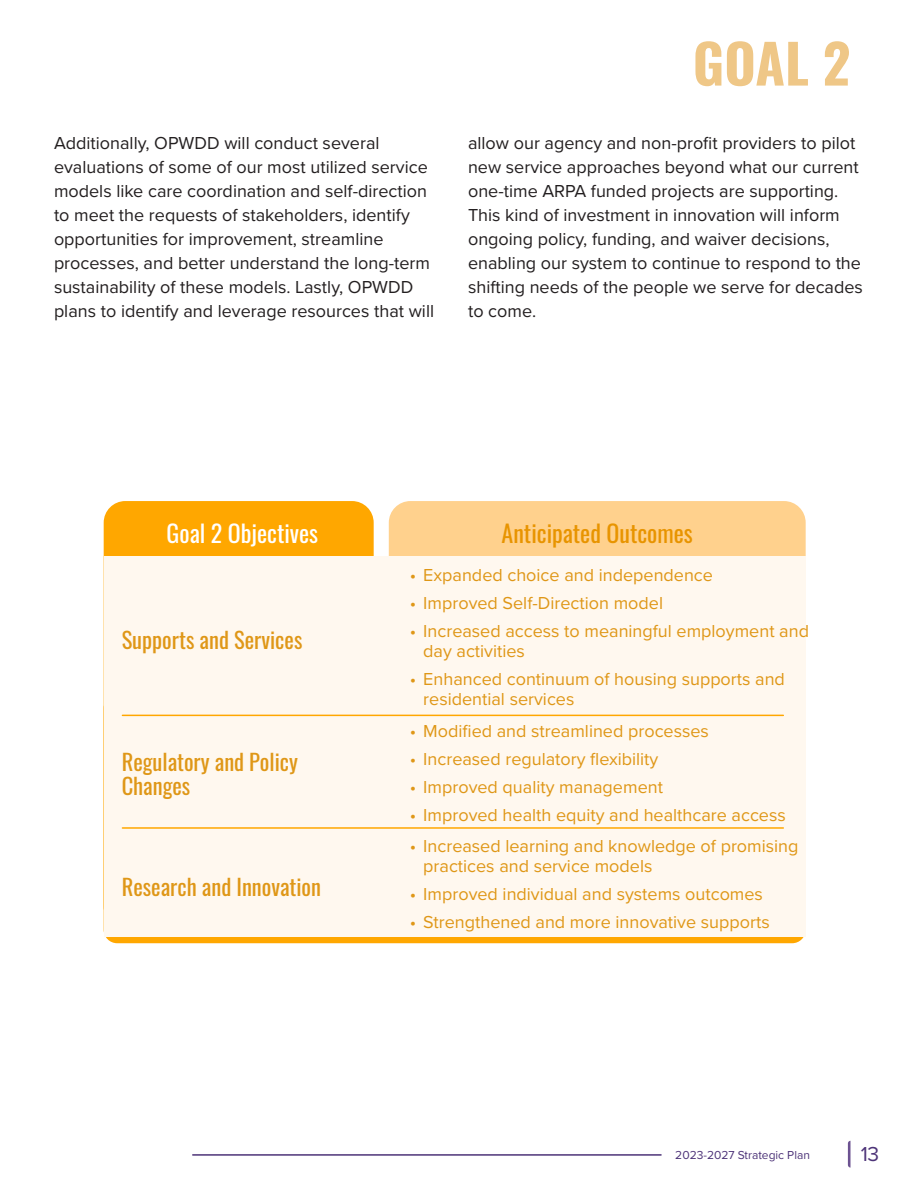
<style>
.page{position:relative;width:918px;height:1188px;background:#fff}
.page>*{position:absolute;margin:0;border:0;box-sizing:border-box;transform-origin:0 0}
.t1{font:700 54px "Oswald";color:#efc787}
.t2{font:24px "Oswald";color:#e89400}
.t3{font:24px "Oswald";color:#fff}
.t4{font:22.5px/24px "Oswald";color:#df9717}
.t5{font:21px "Proxima Nova";color:#4d3378}
.t6{font:18px/24px "Proxima Nova";color:#231f20}
.t7{font:18px/19.5px "Proxima Nova";color:#df9717}
.t8{font:12px "Proxima Nova";color:#4d3378}
</style>
<div class="page">
<hr style="left:193px;top:1154px;width:468px;height:2px;background:#4d3378">
<svg style="left:848px;top:1141px;width:3px;height:27px"></svg>
<div style="left:104px;top:694px;width:702px;height:249px;background:#ffa700;border-radius:14px"></div>
<div style="left:104px;top:501px;width:270px;height:427px;background:#ffa700;border-radius:22px"></div>
<div style="left:389px;top:501px;width:417px;height:427px;background:#ffd18d;border-radius:22px"></div>
<div style="left:104px;top:557px;width:702px;height:380px;background:#fff8ef"></div>
<hr style="left:122px;top:715px;width:661px;height:1px;background:#ffa700">
<hr style="left:122px;top:827px;width:661px;height:2px;background:#ffa700">
<h1 class="t1" style="left:693px;top:35px;width:159px">GOAL 2</h1>
<p class="t6" style="left:54px;top:130px;width:382px">Additionally, OPWDD will conduct several evaluations of some of our most utilized service models like care coordination and self-direction to meet the requests of stakeholders, identify opportunities for improvement, streamline processes, and better understand the long-term sustainability of these models. Lastly, OPWDD plans to identify and leverage resources that will</p>
<p class="t6" style="left:468px;top:130px;width:396px">allow our agency and non-profit providers to pilot new service approaches beyond what our current one-time ARPA funded projects are supporting.<br>This kind of investment in innovation will inform ongoing policy, funding, and waiver decisions, enabling our system to continue to respond to the shifting needs of the people we serve for decades to come.</p>
<h2 class="t3" style="left:167px;top:512px;width:153px">Goal 2 Objectives</h2>
<h2 class="t2" style="left:502px;top:512px;width:193px">Anticipated Outcomes</h2>
<p class="t7" style="left:410px;top:565px;width:305px">• Expanded choice and independence</p>
<p class="t7" style="left:410px;top:593px;width:255px">• Improved Self-Direction model</p>
<p class="t7" style="left:423px;top:621px;width:387px;text-indent:-14px">• Increased access to meaningful employment and day activities</p>
<p class="t7" style="left:423px;top:668px;width:363px;text-indent:-14px">• Enhanced continuum of housing supports and residential services</p>
<p class="t4" style="left:122px;top:625px;width:182px">Supports and Services</p>
<p class="t4" style="left:122px;top:747px;width:178px">Regulatory and Policy<br>Changes</p>
<p class="t4" style="left:122px;top:873px;width:201px">Research and Innovation</p>
<p class="t7" style="left:410px;top:720px;width:301px">• Modified and streamlined processes</p>
<p class="t7" style="left:410px;top:748px;width:250px">• Increased regulatory flexibility</p>
<p class="t7" style="left:410px;top:776px;width:255px">• Improved quality management</p>
<p class="t7" style="left:410px;top:804px;width:378px">• Improved health equity and healthcare access</p>
<p class="t7" style="left:423px;top:836px;width:377px;text-indent:-14px">• Increased learning and knowledge of promising practices and service models</p>
<p class="t7" style="left:410px;top:883px;width:355px">• Improved individual and systems outcomes</p>
<p class="t7" style="left:410px;top:911px;width:361px">• Strengthened and more innovative supports</p>
<p class="t8" style="left:675px;top:1146px;width:136px">2023-2027 Strategic Plan</p>
<p class="t5" style="left:861px;top:1138px;width:20px">13</p>
</div>
